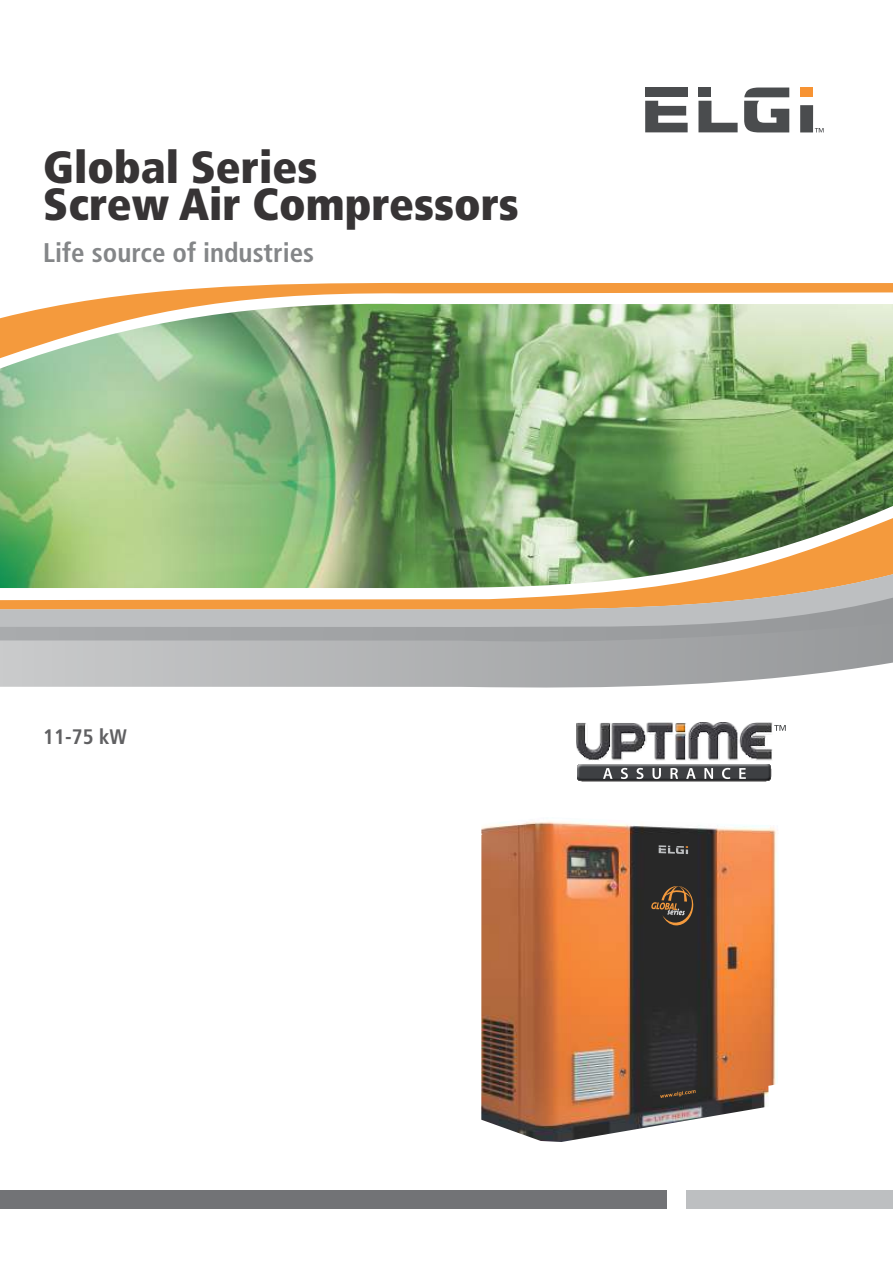
<style>
.page{position:relative;width:893px;height:1263px;background:#fff}
.page>*{position:absolute;margin:0;border:0;box-sizing:border-box;transform-origin:0 0}
.t1{font:900 condensed 45px/37.2px "Frutiger LT";color:#373435}
.t2{font:700 condensed 27px "Frutiger LT";color:#848688}
.t3{font:700 condensed 21px "Frutiger LT";color:#606062}
</style>
<div class="page">
<svg style="left:79px;top:283px;width:814px;height:19px;fill:#f49d43"></svg>
<div style="left:0;top:1190px;width:666px;height:18px;background:#727376"></div>
<div style="left:686px;top:1190px;width:207px;height:18px;background:#bdbfc1"></div>
<svg style="left:517px;top:588px;width:376px;height:10px;fill:#f49a3d"></svg>
<svg style="left:0;top:598px;width:893px;height:90px;background:#b9b3ac"></svg>
<img style="left:0;top:302px;width:893px;height:286px">
<img style="left:577px;top:764px;width:195px;height:18px">
<svg style="left:603px;top:768px;width:143px;height:11px;background:#6d6f71"></svg>
<img style="left:576px;top:722px;width:197px;height:39px">
<svg style="left:774px;top:725px;width:12px;height:6px"></svg>
<div style="left:800px;top:88px;width:13px;height:9px;background:#f79333"></div>
<div style="left:698px;top:88px;width:13px;height:9px;background:#4a4c4e"></div>
<div style="left:800px;top:105px;width:13px;height:27px;background:#4a4c4e"></div>
<svg style="left:698px;top:101px;width:40px;height:31px"></svg>
<svg style="left:645px;top:101px;width:43px;height:31px"></svg>
<svg style="left:744px;top:88px;width:45px;height:44px"></svg>
<div style="left:645px;top:88px;width:43px;height:9px;background:#4a4c4e"></div>
<svg style="left:815px;top:128px;width:9px;height:4px"></svg>
<img style="left:481px;top:821px;width:297px;height:321px">
<svg style="left:660px;top:1090px;width:35px;height:8px"></svg>
<svg style="left:651px;top:886px;width:43px;height:40px;background:#544231"></svg>
<svg style="left:659px;top:845px;width:29px;height:9px"></svg>
<p class="t1" style="left:43px;top:152px;width:477px">Global Series<br>Screw Air Compressors</p>
<p class="t2" style="left:43px;top:241px;width:272px">Life source of industries</p>
<p class="t3" style="left:43px;top:728px;width:85px">11-75 kW</p>
</div>
